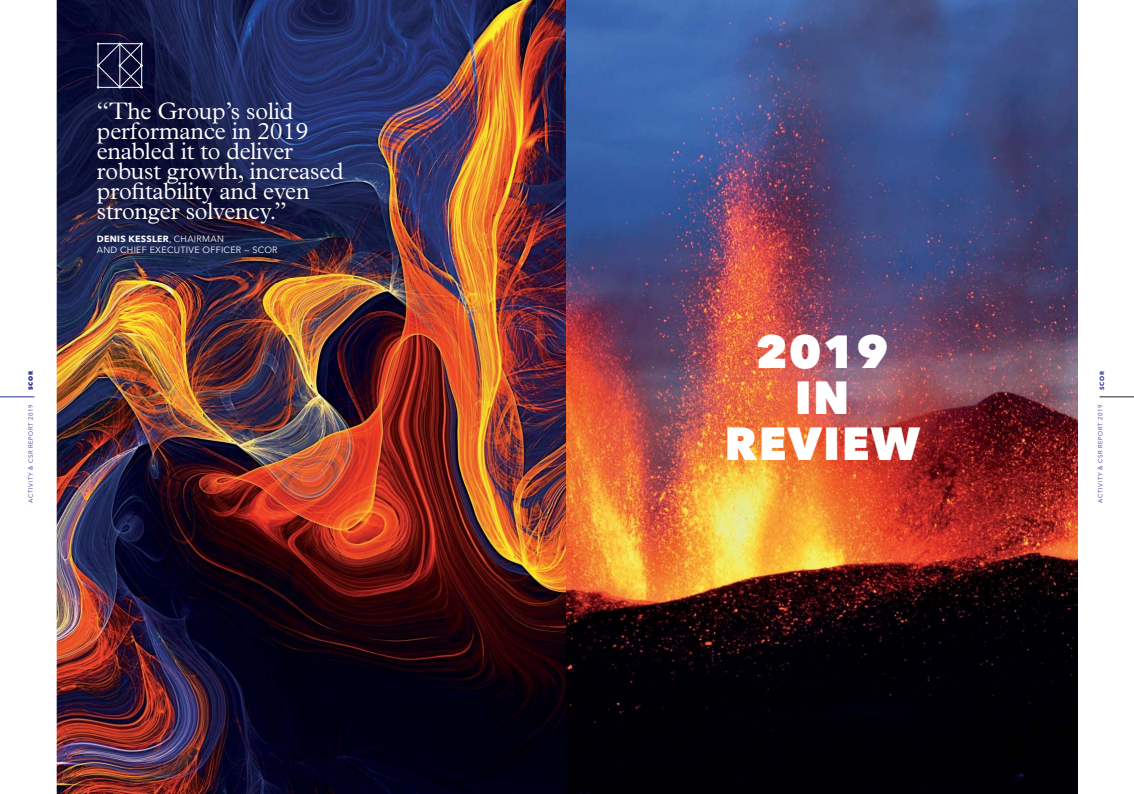
<style>
.page{position:relative;width:1134px;height:794px;background:#fff}
.page>*{position:absolute;margin:0;border:0;box-sizing:border-box;transform-origin:0 0}
.t1{font:800 46px/46px "Avenir Next LT Pro";letter-spacing:.03em;color:#fff;text-align:center}
.t2{font:300 24px/20px "Plantin Std";letter-spacing:-.01em;color:#fff}
.t3{font:9px "Avenir Next LT Pro";letter-spacing:.03em;color:#fff}
.t4{font:700 9px "Avenir Next";letter-spacing:.03em;color:#fff}
.t5{font:6px "Avenir Next LT Pro";letter-spacing:.1em;color:#2e3092}
.t6{font:700 6px "Avenir Next";color:#2e3092}
.t7{font:800 6px "Avenir Next LT Pro";color:#2e3092}
.s1{font-family:"Avenir Next LT Pro";font-weight:400}
</style>
<div class="page">
<img style="left:57px;top:0;width:1021px;height:794px">
<hr style="left:1099px;top:397px;width:35px;height:1px;background:#221f1f">
<img style="left:68px;top:73px;width:304px;height:209px">
<svg style="left:97px;top:43px;width:46px;height:46px;background:#373a59"></svg>
<hr style="left:0;top:397px;width:34px;height:1px;background:#2e3092">
<p class="t7" style="left:28px;top:390px;width:21px;rotate:-90deg">SCOR</p>
<p class="t5" style="left:28px;top:502px;width:100px;rotate:-90deg">ACTIVITY &amp; CSR REPORT 2019</p>
<p class="t2" style="left:97px;top:104px;width:248px">“The Group’s solid performance in 2019 enabled it to deliver robust growth, increased profitability and even stronger solvency.”</p>
<p class="t4" style="left:97px;top:233px;width:129px">DENIS KESSLER<span class="s1">, CHAIRMAN</span></p>
<p class="t3" style="left:97px;top:246px;width:182px">AND CHIEF EXECUTIVE OFFICER — SCOR</p>
<h1 class="t1" style="left:724px;top:332px;width:197px">2019<br>IN<br>REVIEW</h1>
<p class="t6" style="left:1098px;top:390px;width:20px;rotate:-90deg">SCOR</p>
<p class="t5" style="left:1098px;top:502px;width:100px;rotate:-90deg">ACTIVITY &amp; CSR REPORT 2019</p>
</div>
